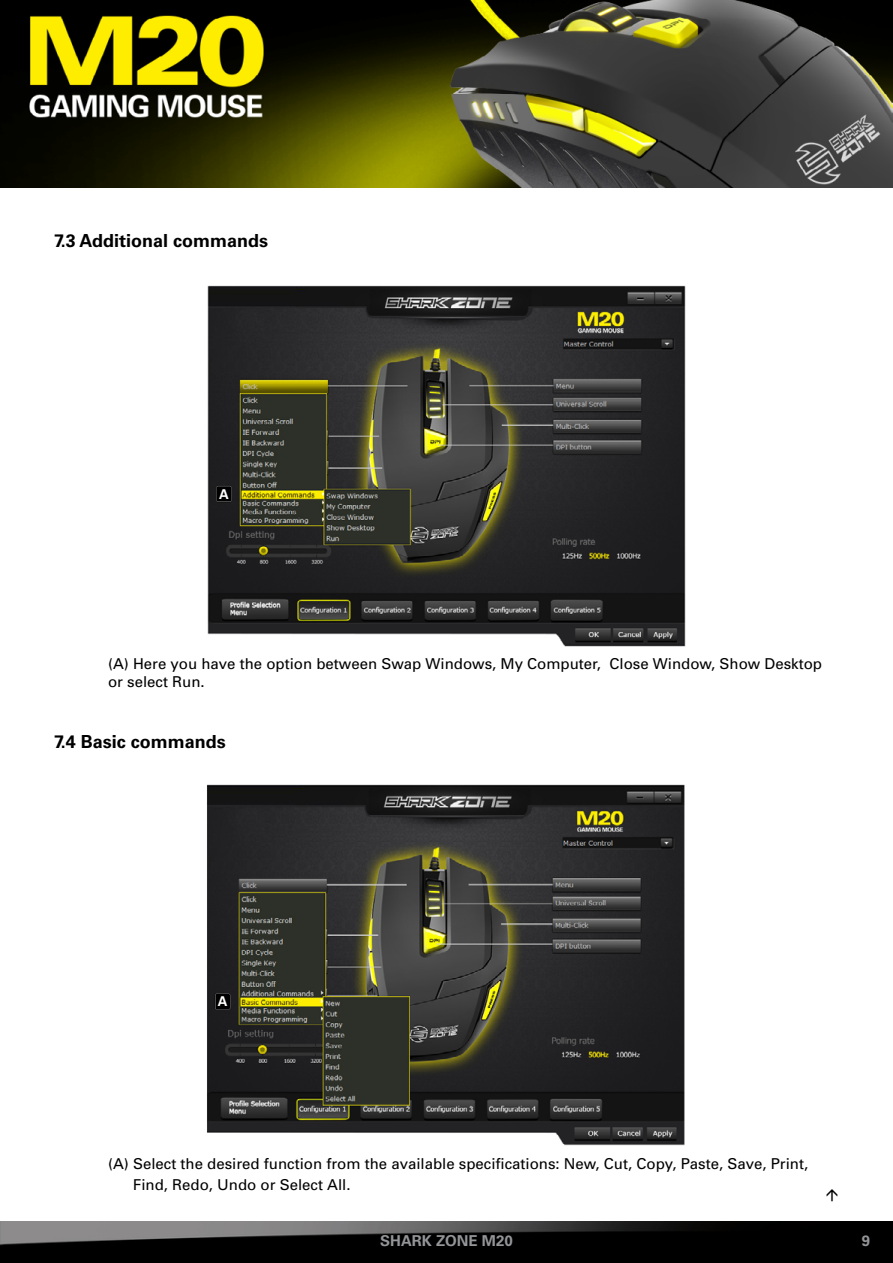
<style>
.page{position:relative;width:893px;height:1263px;background:#fff}
.page>*{position:absolute;margin:0;border:0;box-sizing:border-box;transform-origin:0 0}
.t1{font:700 18px "Univers";color:#000}
.t2{font:15px/18px "Univers";color:#000}
.t3{font:700 15px "Univers";color:#939598}
.t4{font:700 13.5px "Univers";color:#fff}
</style>
<div class="page">
<img style="left:0;top:1221px;width:893px;height:42px">
<img style="left:0;top:0;width:893px;height:187px">
<img style="left:207px;top:285px;width:479px;height:362px">
<svg style="left:216px;top:486px;width:16px;height:16px"></svg>
<img style="left:207px;top:784px;width:478px;height:362px">
<svg style="left:215px;top:993px;width:16px;height:17px"></svg>
<p class="t1" style="left:54px;top:230px;width:216px">7.3 Additional commands</p>
<p class="t4" style="left:219px;top:486px;width:11px">A</p>
<p class="t2" style="left:108px;top:655px;width:715px">(A) Here you have the option between Swap Windows, My Computer, Close Window, Show Desktop or select Run.</p>
<p class="t1" style="left:54px;top:731px;width:173px">7.4 Basic commands</p>
<p class="t4" style="left:218px;top:993px;width:11px">A</p>
<p class="t2" style="left:133px;top:1153px;width:677px;line-height:21.6px;text-indent:-25px">(A) Select the desired function from the available specifications: New, Cut, Copy, Paste, Save, Print,<br>Find, Redo, Undo or Select All.</p>
<p class="t3" style="left:380px;top:1232px;width:134px">SHARK ZONE M20</p>
<p class="t3" style="left:862px;top:1232px;width:10px">9</p>
</div>
